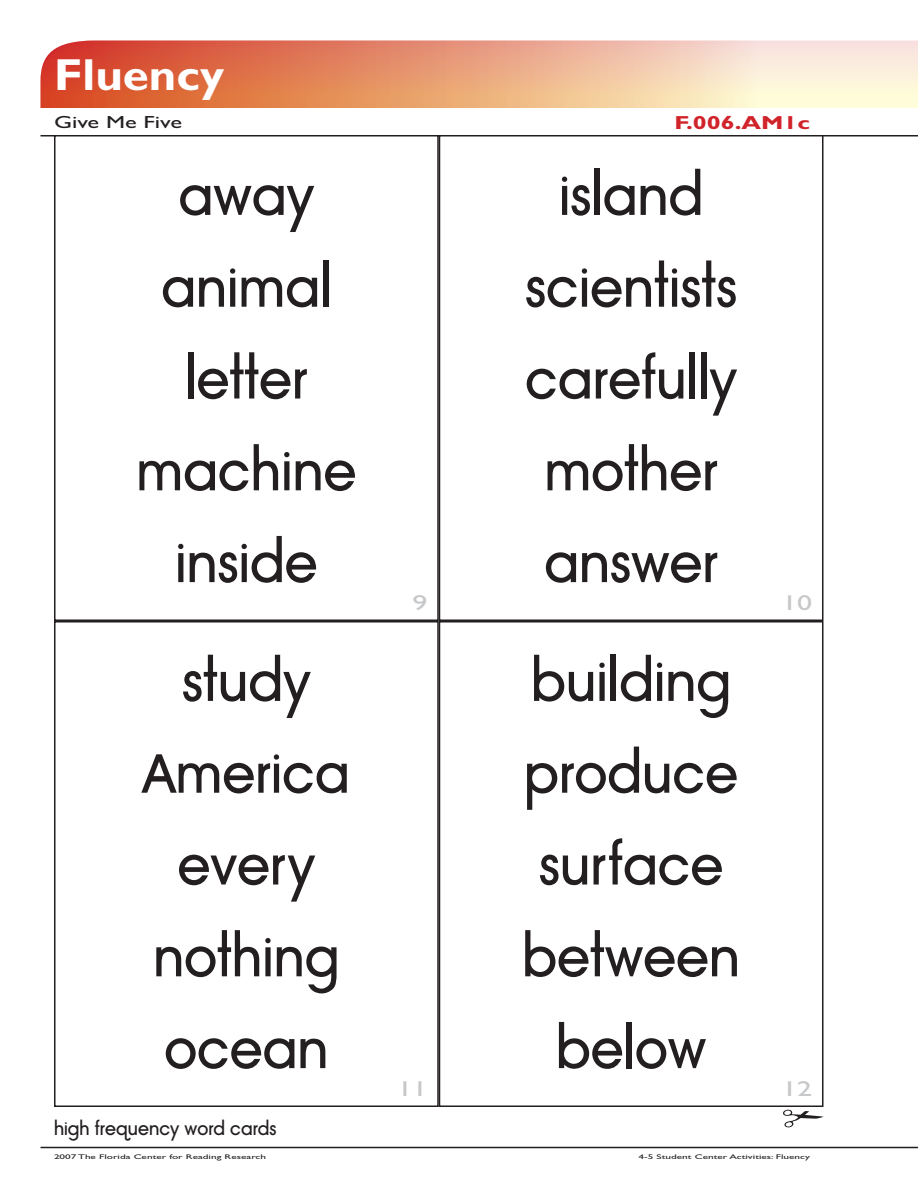
<style>
.page{position:relative;width:918px;height:1188px;background:#fff}
.page>*{position:absolute;margin:0;border:0;box-sizing:border-box;transform-origin:0 0}
.t1{font:54px "Avant Garde Medium Modified";color:#231f20}
.t2{font:700 45px "Gill Sans MT Modified";color:#fff;scale:1.05 1}
.t3{font:21.6px "Gill Sans MT Modified";color:#c7c8ca;scale:1.39 1}
.t4{font:700 18.9px "Gill Sans MT Modified";color:#d1232a;scale:1.33 1}
.t5{font:18px "Avant Garde Medium Modified";color:#231f20}
.t6{font:17.55px "Gill Sans MT Modified";color:#231f20;scale:1.39 1}
.t7{font:6.75px "Gill Sans MT Modified";color:#231f20;scale:1.67 1}
</style>
<div class="page">
<svg style="left:40px;top:40px;width:878px;height:68px;background:#eaa686"></svg>
<hr style="left:40px;top:1147px;width:878px;height:1px;background:#231f20">
<hr style="left:40px;top:135px;width:878px;height:1px;background:#231f20">
<div style="left:439px;top:621px;width:385px;height:486px;border:2px solid #231f20"></div>
<div style="left:54px;top:621px;width:385px;height:486px;border:2px solid #231f20"></div>
<div style="left:439px;top:135px;width:385px;height:486px;border:2px solid #231f20"></div>
<div style="left:54px;top:135px;width:385px;height:486px;border:2px solid #231f20"></div>
<svg style="left:783px;top:1110px;width:41px;height:17px"></svg>
<p class="t2" style="left:54px;top:48px;width:164px">Fluency</p>
<p class="t6" style="left:54px;top:112px;width:94px">Give Me Five</p>
<p class="t4" style="left:674px;top:111px;width:103px">F.006.AM1c</p>
<p class="t1" style="left:179px;top:163px;width:137px">away</p>
<p class="t1" style="left:161px;top:255px;width:172px">animal</p>
<p class="t1" style="left:185px;top:347px;width:124px">letter</p>
<p class="t1" style="left:136px;top:438px;width:222px">machine</p>
<p class="t1" style="left:175px;top:530px;width:144px">inside</p>
<p class="t1" style="left:182px;top:649px;width:130px">study</p>
<p class="t1" style="left:143px;top:741px;width:208px">America</p>
<p class="t1" style="left:178px;top:833px;width:139px">every</p>
<p class="t1" style="left:153px;top:924px;width:188px">nothing</p>
<p class="t1" style="left:164px;top:1016px;width:166px">ocean</p>
<p class="t5" style="left:54px;top:1118px;width:224px">high frequency word cards</p>
<p class="t1" style="left:559px;top:163px;width:146px">island</p>
<p class="t1" style="left:525px;top:255px;width:214px">scientists</p>
<p class="t1" style="left:525px;top:347px;width:213px">carefully</p>
<p class="t1" style="left:544px;top:438px;width:175px">mother</p>
<p class="t1" style="left:544px;top:530px;width:175px">answer</p>
<p class="t3" style="left:412px;top:590px;width:12px">9</p>
<p class="t3" style="left:782px;top:590px;width:23px">10</p>
<p class="t1" style="left:531px;top:649px;width:202px">building</p>
<p class="t1" style="left:524px;top:741px;width:215px">produce</p>
<p class="t1" style="left:539px;top:833px;width:186px">surface</p>
<p class="t1" style="left:522px;top:924px;width:219px">between</p>
<p class="t1" style="left:556px;top:1016px;width:152px">below</p>
<p class="t3" style="left:398px;top:1076px;width:23px">11</p>
<p class="t3" style="left:782px;top:1076px;width:23px">12</p>
<p class="t7" style="left:54px;top:1153px;width:128px">2007 The Florida Center for Reading Research</p>
<p class="t7" style="left:639px;top:1153px;width:104px">4-5 Student Center Activities: Fluency</p>
</div>
